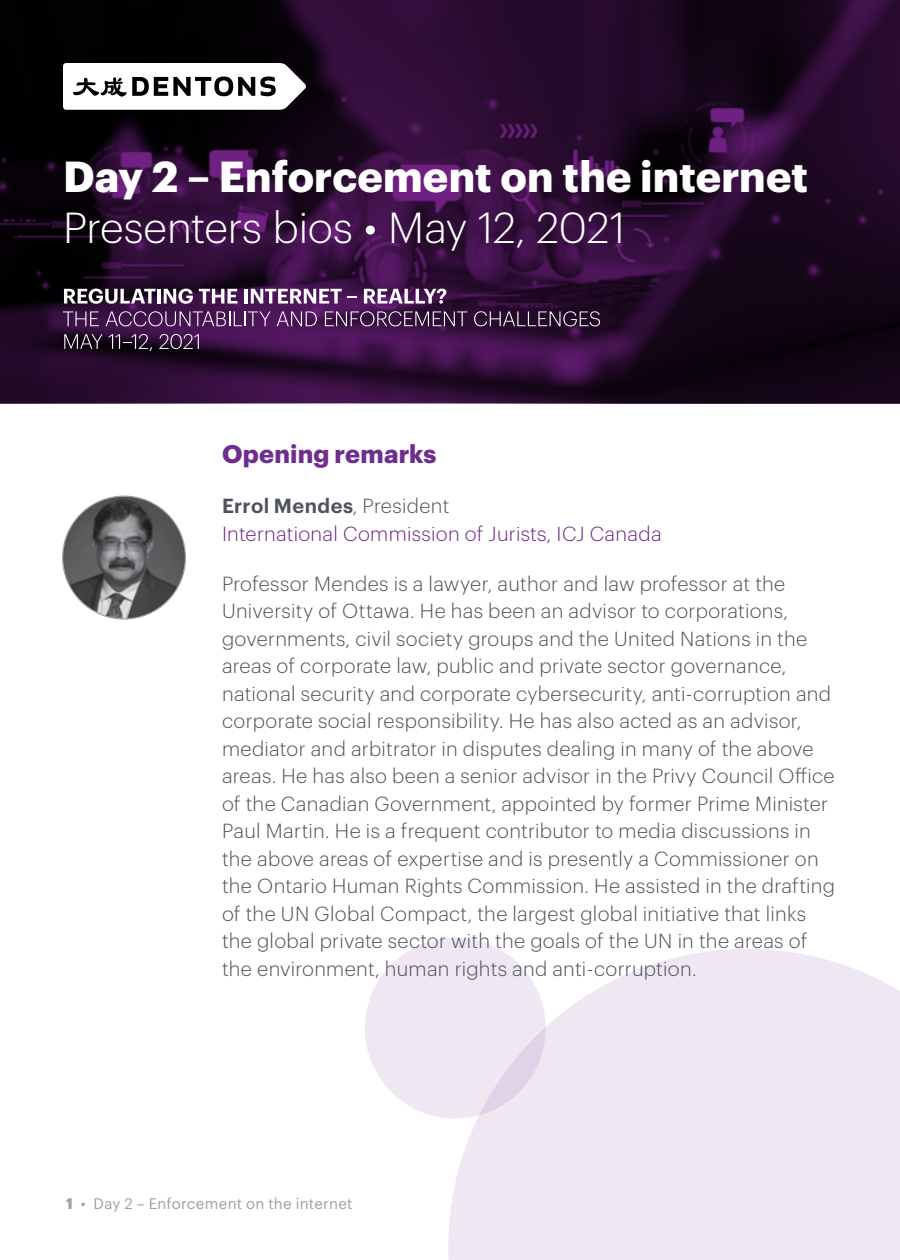
<style>
.page{position:relative;width:900px;height:1260px;background:#fff}
.page>*{position:absolute;margin:0;border:0;box-sizing:border-box;transform-origin:0 0}
.t1{font:700 42.5px "Dentons Sans";letter-spacing:.005em;color:#fff}
.t2{font:300 42.5px "Dentons Sans";letter-spacing:-.005em;color:#fff}
.t3{font:700 25px "Dentons Sans";letter-spacing:.01em;color:#6f2e8f}
.t4{font:300 20px/27.5px "Dentons Sans";letter-spacing:.015em;color:#4e525a}
.t5{font:300 20px/27.5px "Dentons Sans";letter-spacing:.015em;color:#702688}
.t6{font:15px "Dentons Sans";letter-spacing:.015em;color:#9fa0a1}
.s1{font-weight:600;color:#4e525a}
.s2{color:#4e525a}
.s3{font-weight:700}
</style>
<div class="page">
<svg style="left:0;top:0;width:900px;height:403px;background:#240a2a"></svg>
<svg style="left:448px;top:949px;width:452px;height:311px;background:#f0e8f2"></svg>
<svg style="left:365px;top:938px;width:181px;height:181px;background:#ede5f1"></svg>
<svg style="left:63px;top:63px;width:243px;height:47px"></svg>
<svg style="left:64px;top:289px;width:92px;height:15px"></svg>
<hr style="left:157px;top:289px;width:4px;height:15px;background:#fff">
<svg style="left:164px;top:289px;width:29px;height:15px"></svg>
<svg style="left:199px;top:289px;width:38px;height:15px"></svg>
<hr style="left:244px;top:289px;width:4px;height:15px;background:#fff">
<svg style="left:251px;top:289px;width:91px;height:15px"></svg>
<svg style="left:348px;top:296px;width:9px;height:2px"></svg>
<svg style="left:364px;top:289px;width:82px;height:15px"></svg>
<svg style="left:63px;top:311px;width:36px;height:15px"></svg>
<svg style="left:106px;top:311px;width:164px;height:15px;background:#684170"></svg>
<svg style="left:277px;top:311px;width:40px;height:15px"></svg>
<svg style="left:325px;top:311px;width:142px;height:15px;background:#5d4064"></svg>
<svg style="left:474px;top:311px;width:126px;height:15px;background:#4d3852"></svg>
<svg style="left:64px;top:334px;width:38px;height:15px"></svg>
<svg style="left:109px;top:334px;width:43px;height:17px"></svg>
<svg style="left:159px;top:334px;width:40px;height:15px"></svg>
<img style="left:63px;top:496px;width:122px;height:123px;border-radius:61px">
<h1 class="t1" style="left:63px;top:144px;width:746px">Day 2 – Enforcement on the internet</h1>
<h1 class="t2" style="left:63px;top:197px;width:564px">Presenters bios • May 12, 2021</h1>
<p class="t3" style="left:222px;top:435px;width:216px">Opening remarks</p>
<p class="t5" style="left:222px;top:491px;width:441px"><span class="s1">Errol Mendes</span><span class="s2">, President<br></span>International Commission of Jurists, ICJ Canada</p>
<p class="t4" style="left:222px;top:568px;width:615px">Professor Mendes is a lawyer, author and law professor at the University of Ottawa. He has been an advisor to corporations, governments, civil society groups and the United Nations in the areas of corporate law, public and private sector governance, national security and corporate cybersecurity, anti-corruption and corporate social responsibility. He has also acted as an advisor, mediator and arbitrator in disputes dealing in many of the above areas. He has also been a senior advisor in the Privy Council Office of the Canadian Government, appointed by former Prime Minister Paul Martin. He is a frequent contributor to media discussions in the above areas of expertise and is presently a Commissioner on the Ontario Human Rights Commission. He assisted in the drafting of the UN Global Compact, the largest global initiative that links the global private sector with the goals of the UN in the areas of the environment, human rights and anti-corruption.</p>
<p class="t6" style="left:66px;top:1192px;width:288px"><span class="s3">1</span> • Day 2 – Enforcement on the internet</p>
</div>
